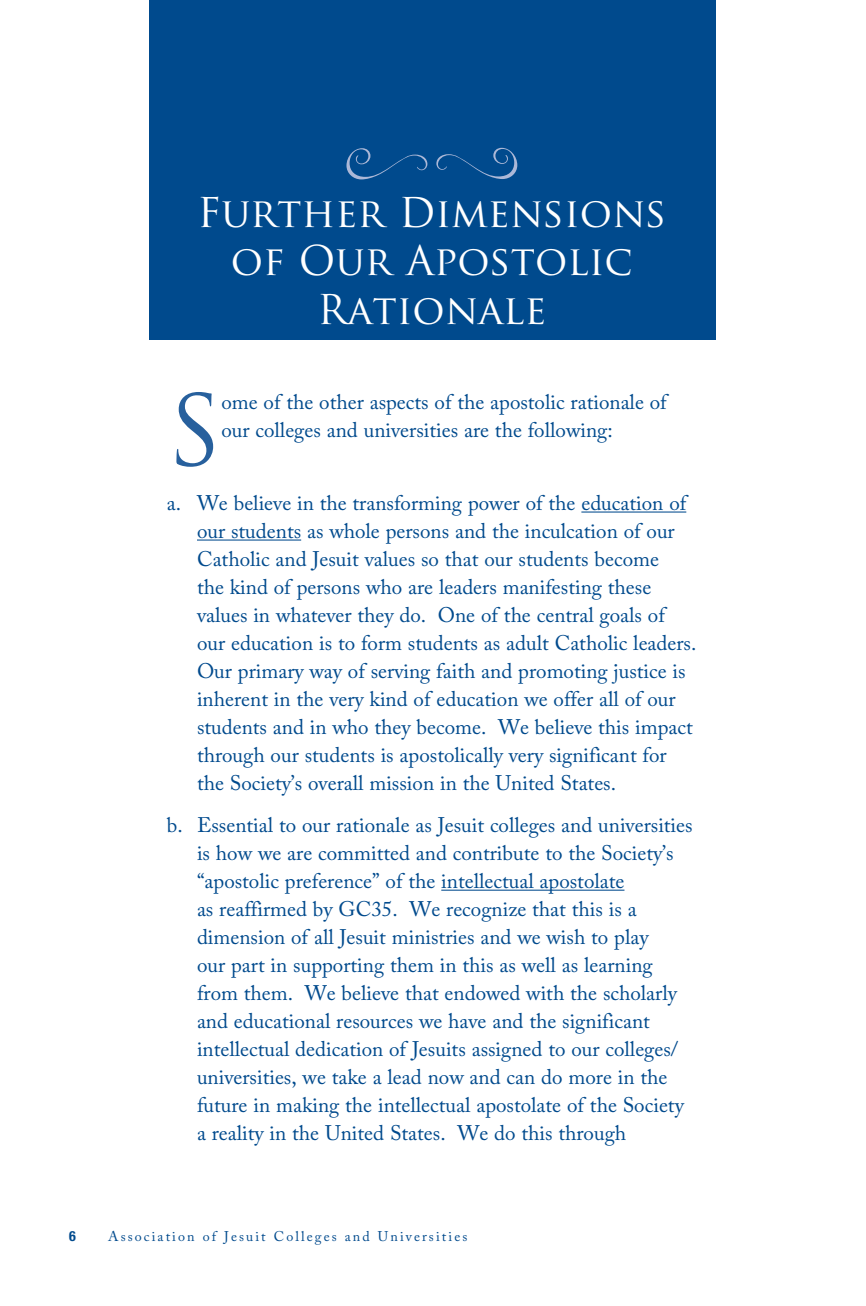
<style>
.page{position:relative;width:866px;height:1306px;background:#fff}
.page>*{position:absolute;margin:0;border:0;box-sizing:border-box;transform-origin:0 0}
.t1{font:95.4px "Trajan Pro";color:#27609d}
.t2{font:40px/48px "Trajan Pro";color:#fff;text-align:center}
.t3{font:21px/28px "Adobe Caslon Pro";color:#004a8d}
.t4{font:14px "Adobe Caslon Pro";letter-spacing:.15em;color:#004a8d}
.t5{font:700 condensed 14px "Helvetica Neue LT Std";color:#004a8d}
</style>
<div class="page">
<div style="left:150px;top:0;width:566px;height:340px;background:#004a8d"></div>
<hr style="left:581px;top:511px;width:105px;height:1px;background:#004a8d">
<hr style="left:197px;top:539px;width:104px;height:1px;background:#004a8d">
<hr style="left:441px;top:889px;width:183px;height:1px;background:#004a8d">
<svg style="left:346px;top:148px;width:81px;height:31px"></svg>
<svg style="left:436px;top:148px;width:81px;height:31px"></svg>
<h2 class="t2" style="left:197px;top:189px;width:470px">Further Dimensions of Our Apostolic<br>Rationale</h2>
<h1 class="t1" style="left:167px;top:370px;width:56px">S</h1>
<p class="t3" style="left:221px;top:388px;width:447px">ome of the other aspects of the apostolic rationale of our colleges and universities are the following:</p>
<p class="t3" style="left:197px;top:489px;width:501px;text-indent:-30px">a. We believe in the transforming power of the education of our students as whole persons and the inculcation of our Catholic and Jesuit values so that our students become<br>the kind of persons who are leaders manifesting these values in whatever they do. One of the central goals of our education is to form students as adult Catholic leaders.<br>Our primary way of serving faith and promoting justice is inherent in the very kind of education we offer all of our students and in who they become. We believe this impact through our students is apostolically very significant for the Society’s overall mission in the United States.</p>
<p class="t3" style="left:197px;top:810px;width:497px;text-indent:-30px">b. Essential to our rationale as Jesuit colleges and universities is how we are committed and contribute to the Society’s “apostolic preference” of the intellectual apostolate<br>as reaffirmed by GC35. We recognize that this is a dimension of all Jesuit ministries and we wish to play<br>our part in supporting them in this as well as learning from them. We believe that endowed with the scholarly and educational resources we have and the significant intellectual dedication of Jesuits assigned to our colleges/ universities, we take a lead now and can do more in the future in making the intellectual apostolate of the Society a reality in the United States. We do this through</p>
<p class="t5" style="left:69px;top:1227px;width:8px">6</p>
<p class="t4" style="left:108px;top:1227px;width:361px">Association of Jesuit Colleges and Universities</p>
</div>
